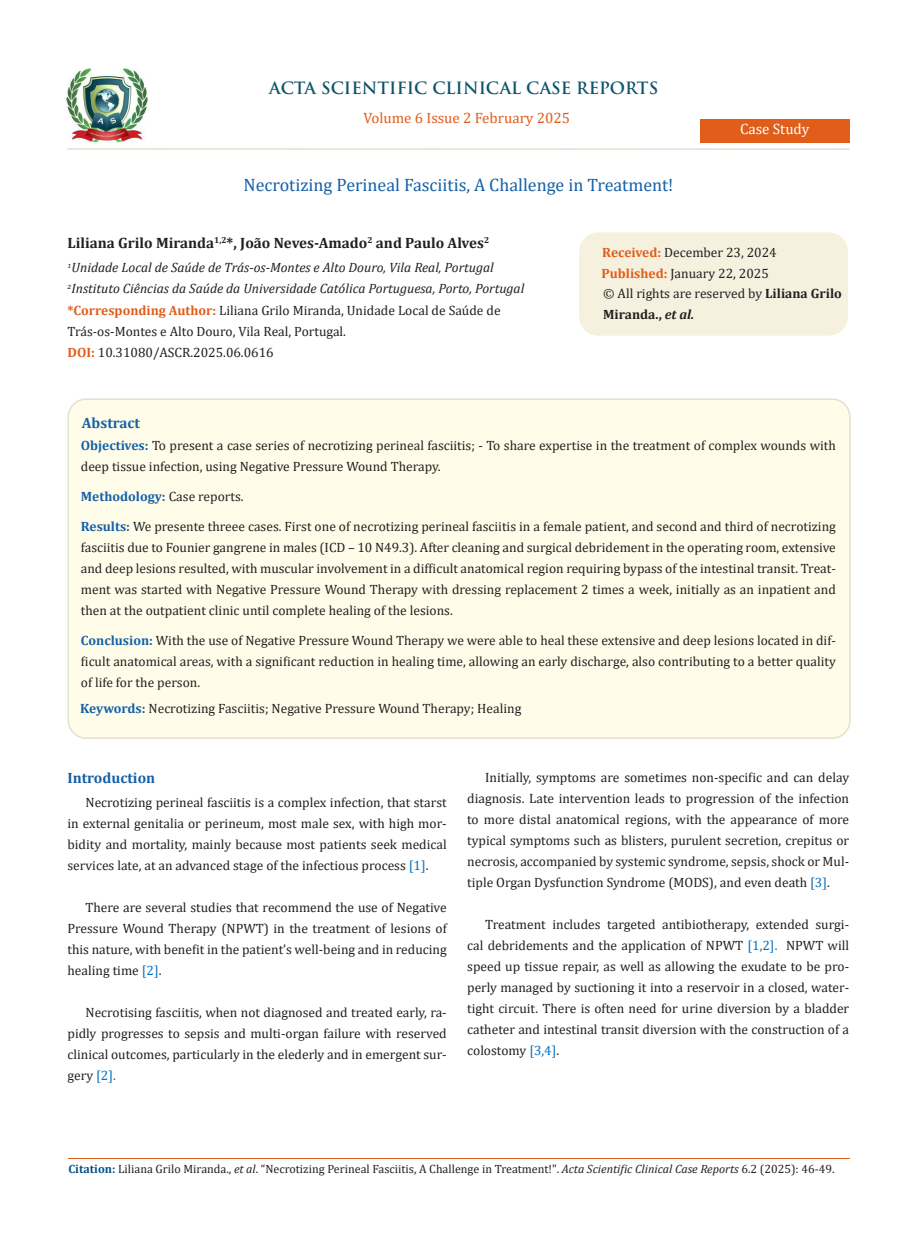
<style>
.page{position:relative;width:917px;height:1260px;background:#fff}
.page>*{position:absolute;margin:0;border:0;box-sizing:border-box;transform-origin:0 0}
.t1{font:18px "Cambria";color:#1560a6}
.t2{font:700 16.5px "Trajan Pro";color:#0e546a}
.t3{font:700 15px "Cambria";color:#231f20}
.t4{font:15px "Cambria";color:#e05d1a}
.t5{font:700 15px "Cambria";color:#1560a6}
.t6{font:15px "Cambria";color:#fff}
.t7{font:13.5px/21px "Cambria";color:#231f20;text-align:justify}
.t8{font:italic 13.5px "Cambria";color:#231f20}
.t9{font:700 13.5px "Cambria";color:#1560a6}
.t10{font:12px "Cambria";color:#231f20}
.s1{font-weight:700;color:#e05d1a}
.s2{font-weight:700}
.s3{font-weight:700;font-style:italic}
.s4{font-weight:700;color:#1560a6}
.s5{font-weight:400;color:#231f20}
.s6{color:#0070c0}
.s7{font-weight:700;color:#035089}
.s8{font-style:italic}
</style>
<div class="page">
<img style="left:67px;top:68px;width:80px;height:74px">
<div style="left:699px;top:119px;width:150px;height:23px;background:#e05d1a"></div>
<div style="left:580px;top:233px;width:267px;height:102px;background:#f6f0df;border-radius:18px"></div>
<div style="left:579px;top:232px;width:269px;height:104px;border:2px solid #f6f0df;border-radius:18px"></div>
<div style="left:68px;top:399px;width:781px;height:339px;background:#fffde9;border-radius:18px"></div>
<div style="left:67px;top:398px;width:783px;height:341px;border:2px solid #e5dfce;border-radius:18px"></div>
<hr style="left:68px;top:1158px;width:782px;height:1px;background:#e05d1a">
<hr style="left:67px;top:148px;width:782px;height:2px;background:#e5dfce">
<p class="t2" style="left:269px;top:77px;width:390px">ACTA SCIENTIFIC CLINICAL CASE REPORTS</p>
<p class="t4" style="left:363px;top:109px;width:208px">Volume 6 Issue 2 February 2025</p>
<p class="t1" style="left:243px;top:174px;width:431px">Necrotizing Perineal Fasciitis, A Challenge in Treatment!</p>
<p class="t6" style="left:740px;top:120px;width:71px">Case Study</p>
<p class="t3" style="left:67px;top:232px;width:423px">Liliana Grilo Miranda<sup>1,2</sup>*, João Neves-Amado<sup>2</sup> and Paulo Alves<sup>2</sup></p>
<p class="t8" style="left:68px;top:258px;width:427px"><sup>1</sup>Unidade Local de Saúde de Trás-os-Montes e Alto Douro, Vila Real, Portugal</p>
<p class="t8" style="left:68px;top:279px;width:458px"><sup>2</sup>Instituto Ciências da Saúde da Universidade Católica Portuguesa, Porto, Portugal</p>
<p class="t7" style="left:67px;top:300px;width:434px"><span class="s1">*Corresponding Author:</span> Liliana Grilo Miranda, Unidade Local de Saúde de<br>Trás-os-Montes e Alto Douro, Vila Real, Portugal.</p>
<p class="t7" style="left:67px;top:342px;width:208px"><span class="s1">DOI:</span> 10.31080/ASCR.2025.06.0616</p>
<p class="t5" style="left:82px;top:412px;width:60px">Abstract</p>
<p class="t7" style="left:602px;top:242px;width:176px"><span class="s1">Received:</span> December 23, 2024</p>
<p class="t7" style="left:601px;top:263px;width:169px"><span class="s1">Published:</span> January 22, 2025</p>
<p class="t7" style="left:603px;top:283px;width:240px">© All rights are reserved by <span class="s2">Liliana Grilo<br>Miranda.,</span> <span class="s3">et al.</span></p>
<p class="t7" style="left:81px;top:435px;width:756px"><span class="s4">Objectives:</span> To present a case series of necrotizing perineal fasciitis; - To share expertise in the treatment of complex wounds with deep tissue infection, using Negative Pressure Wound Therapy.</p>
<p class="t9" style="left:81px;top:487px;width:164px">Methodology: <span class="s5">Case reports.</span></p>
<p class="t7" style="left:81px;top:516px;width:756px"><span class="s4">Results:</span> We presente threee cases. First one of necrotizing perineal fasciitis in a female patient, and second and third of necrotizing fasciitis due to Founier gangrene in males (ICD – 10 N49.3). After cleaning and surgical debridement in the operating room, extensive and deep lesions resulted, with muscular involvement in a difficult anatomical region requiring bypass of the intestinal transit. Treat&shy;ment was started with Negative Pressure Wound Therapy with dressing replacement 2 times a week, initially as an inpatient and then at the outpatient clinic until complete healing of the lesions.</p>
<p class="t7" style="left:81px;top:630px;width:756px"><span class="s4">Conclusion:</span> With the use of Negative Pressure Wound Therapy we were able to heal these extensive and deep lesions located in dif&shy;ficult anatomical areas, with a significant reduction in healing time, allowing an early discharge, also contributing to a better quality of life for the person.</p>
<p class="t7" style="left:80px;top:698px;width:442px"><span class="s4">Keywords:</span> Necrotizing Fasciitis; Negative Pressure Wound Therapy; Healing</p>
<p class="t5" style="left:67px;top:767px;width:89px">Introduction</p>
<p class="t7" style="left:67px;top:792px;width:381px;text-indent:18px">Necrotizing perineal fasciitis is a complex infection, that starst in external genitalia or perineum, most male sex, with high mor&shy;bidity and mortality, mainly because most patients seek medical services late, at an advanced stage of the infectious process <span class="s6">[1]</span>.</p>
<p class="t7" style="left:67px;top:897px;width:381px;text-indent:18px">There are several studies that recommend the use of Negative Pressure Wound Therapy (NPWT) in the treatment of lesions of this nature, with benefit in the patient’s well-being and in reducing healing time <span class="s6">[2]</span>.</p>
<p class="t7" style="left:67px;top:1002px;width:381px;text-indent:18px">Necrotising fasciitis, when not diagnosed and treated early, ra&shy;pidly progresses to sepsis and multi-organ failure with reserved clinical outcomes, particularly in the elederly and in emergent sur&shy;gery <span class="s6">[2].</span></p>
<p class="t7" style="left:467px;top:767px;width:383px;text-indent:18px">Initially, symptoms are sometimes non-specific and can delay diagnosis. Late intervention leads to progression of the infection to more distal anatomical regions, with the appearance of more typical symptoms such as blisters, purulent secretion, crepitus or necrosis, accompanied by systemic syndrome, sepsis, shock or Mul&shy;tiple Organ Dysfunction Syndrome (MODS), and even death <span class="s6">[3]</span>.</p>
<p class="t7" style="left:467px;top:914px;width:383px;text-indent:18px">Treatment includes targeted antibiotherapy, extended surgi&shy;cal debridements and the application of NPWT <span class="s6">[1,2].</span> NPWT will speed up tissue repair, as well as allowing the exudate to be pro&shy;perly managed by suctioning it into a reservoir in a closed, water&shy;tight circuit. There is often need for urine diversion by a bladder catheter and intestinal transit diversion with the construction of a colostomy <span class="s6">[3,4]</span>.</p>
<p class="t10" style="left:68px;top:1162px;width:767px"><span class="s7">Citation:</span> Liliana Grilo Miranda., <span class="s8">et al</span>. “Necrotizing Perineal Fasciitis, A Challenge in Treatment!". <span class="s8">Acta Scientific Clinical Case Reports</span> 6.2 (2025): 46-49.</p>
</div>
